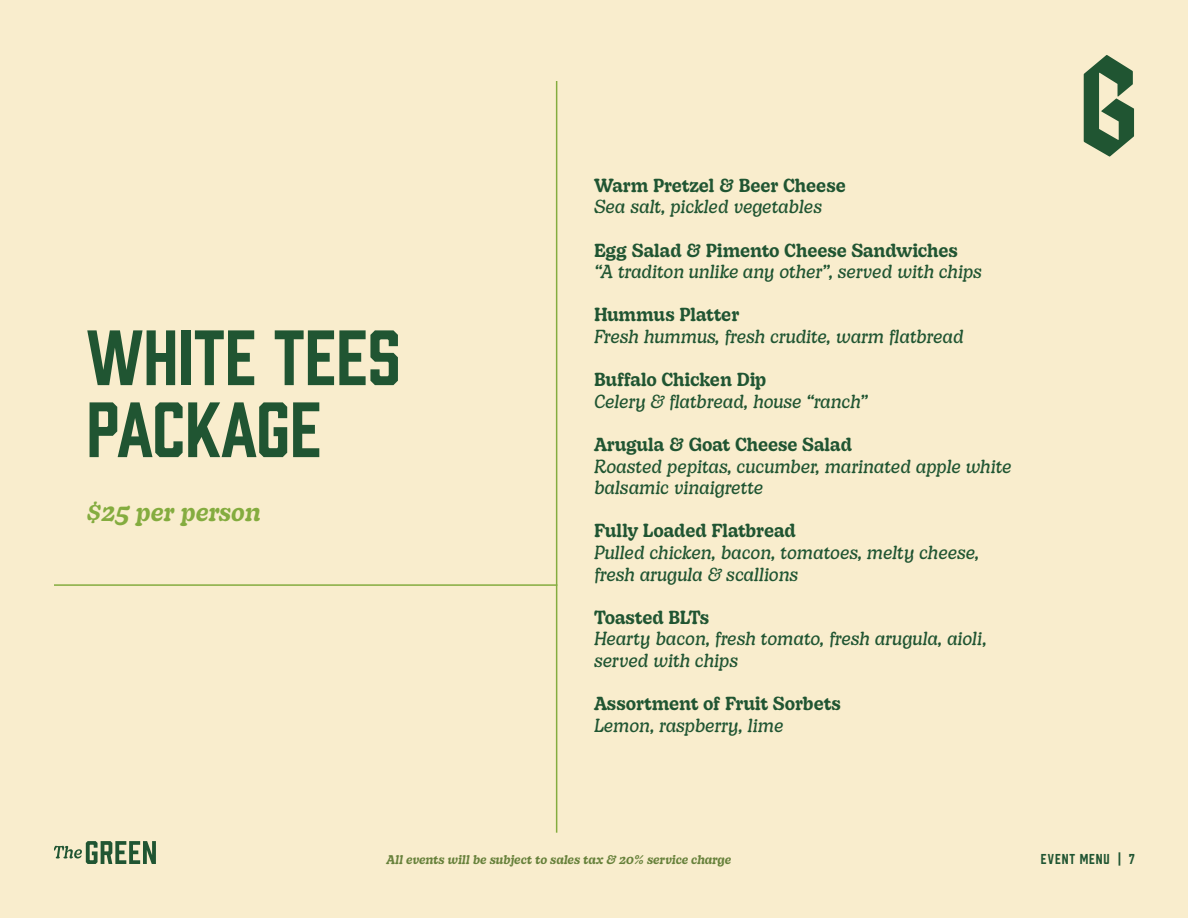
<style>
.page{position:relative;width:1188px;height:918px;background:#f9edcd}
.page>*{position:absolute;margin:0;border:0;box-sizing:border-box;transform-origin:0 0}
.t1{font:72px/72px "Prohibition";color:#205532}
.t2{font:italic 500 24px "Decoy";color:#84ac3f}
.t3{font:italic 300 18px/21.6px "Decoy";letter-spacing:-.015em;color:#205532}
.t4{font:500 18px "Decoy";letter-spacing:-.01em;color:#205532}
.t5{font:13.2px "Prohibition";letter-spacing:.07em;color:#205532}
.t6{font:italic 500 12px "Decoy";letter-spacing:-.01em;color:#67813b}
</style>
<div class="page">
<svg style="left:54px;top:841px;width:102px;height:23px"></svg>
<svg style="left:1084px;top:55px;width:50px;height:102px"></svg>
<hr style="left:556px;top:81px;width:1px;height:752px;background:#84ac3f">
<hr style="left:54px;top:584px;width:503px;height:2px;background:#84ac3f">
<h1 class="t1" style="left:86px;top:316px;width:316px">WHITE TEES<br>PACKAGE</h1>
<h2 class="t2" style="left:86px;top:494px;width:176px">$25 per person</h2>
<p class="t4" style="left:594px;top:171px;width:253px">Warm Pretzel &amp; Beer Cheese</p>
<p class="t3" style="left:594px;top:195px;width:229px">Sea salt, pickled vegetables</p>
<p class="t4" style="left:594px;top:236px;width:366px">Egg Salad &amp; Pimento Cheese Sandwiches</p>
<p class="t3" style="left:594px;top:260px;width:389px">“A traditon unlike any other”, served with chips</p>
<p class="t4" style="left:594px;top:301px;width:147px">Hummus Platter</p>
<p class="t3" style="left:594px;top:325px;width:371px">Fresh hummus, fresh crudite, warm flatbread</p>
<p class="t4" style="left:594px;top:366px;width:174px">Buffalo Chicken Dip</p>
<p class="t3" style="left:594px;top:389px;width:275px">Celery &amp; flatbread, house “ranch”</p>
<p class="t4" style="left:594px;top:430px;width:260px">Arugula &amp; Goat Cheese Salad</p>
<p class="t3" style="left:594px;top:454px;width:419px">Roasted pepitas, cucumber, marinated apple white balsamic vinaigrette</p>
<p class="t4" style="left:594px;top:517px;width:203px">Fully Loaded Flatbread</p>
<p class="t3" style="left:594px;top:541px;width:387px">Pulled chicken, bacon, tomatoes, melty cheese, fresh arugula &amp; scallions</p>
<p class="t4" style="left:594px;top:603px;width:117px">Toasted BLTs</p>
<p class="t3" style="left:594px;top:627px;width:394px">Hearty bacon, fresh tomato, fresh arugula, aioli, served with chips</p>
<p class="t4" style="left:594px;top:690px;width:248px">Assortment of Fruit Sorbets</p>
<p class="t3" style="left:594px;top:713px;width:191px">Lemon, raspberry, lime</p>
<p class="t6" style="left:387px;top:851px;width:346px">All events will be subject to sales tax &amp; 20% service charge</p>
<p class="t5" style="left:1041px;top:850px;width:95px">EVENT MENU | 7</p>
</div>
